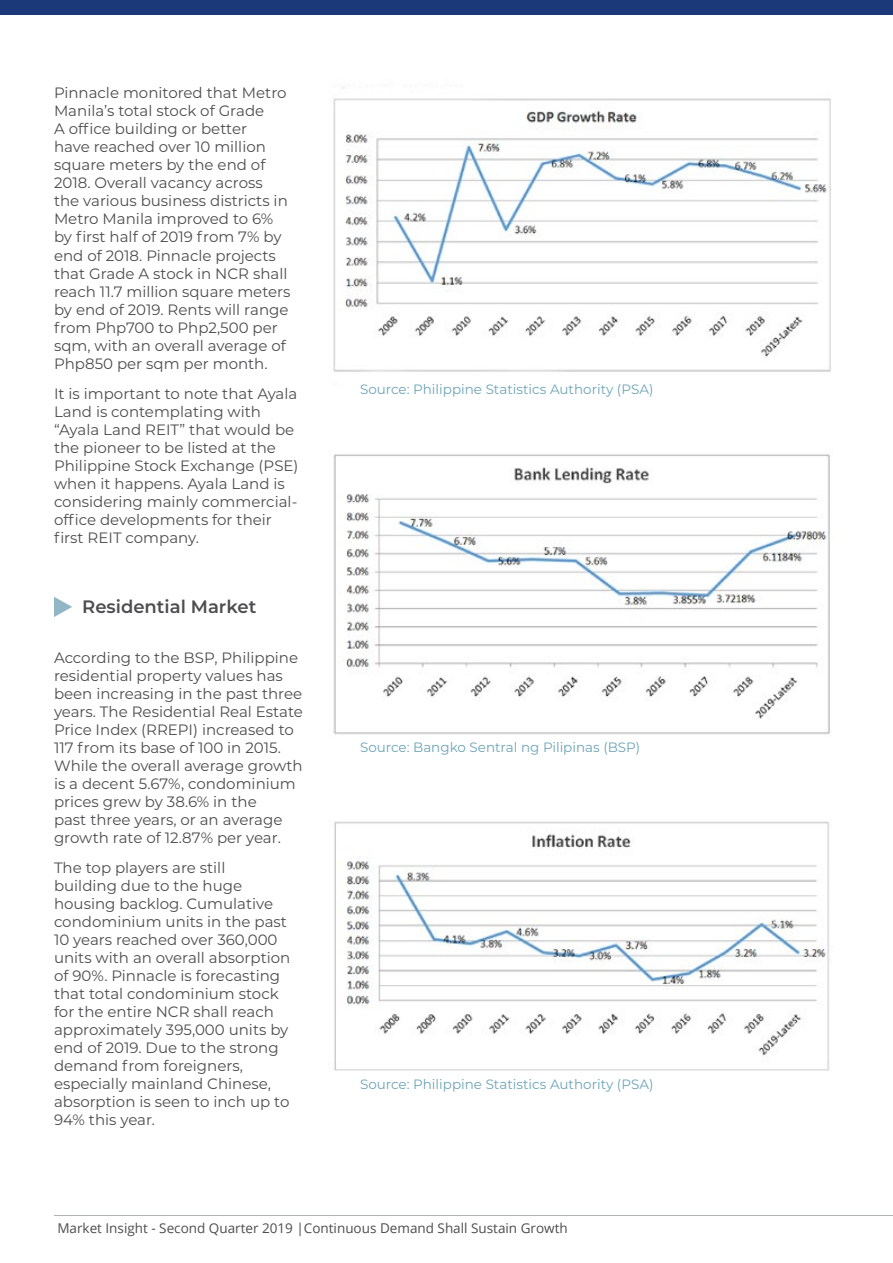
<style>
.page{position:relative;width:893px;height:1263px;background:#fff}
.page>*{position:absolute;margin:0;border:0;box-sizing:border-box;transform-origin:0 0}
.t1{font:600 18px "Montserrat";color:#4d4d4f}
.t2{font:15px/18px "Montserrat";color:#4d4d4f}
.t3{font:13.5px "Montserrat";color:#6da4b7}
.t4{font:13.5px "Open Sans";color:#4d4d4f}
</style>
<div class="page">
<div style="left:0;top:0;width:893px;height:15px;background:#1b3878"></div>
<hr style="left:54px;top:1215px;width:839px;height:1px;background:#b1b4b6">
<svg style="left:54px;top:597px;width:18px;height:20px"></svg>
<img style="left:333px;top:86px;width:498px;height:286px">
<img style="left:333px;top:454px;width:497px;height:281px">
<img style="left:334px;top:821px;width:496px;height:250px">
<p class="t2" style="left:54px;top:84px;width:238px">Pinnacle monitored that Metro<br>Manila’s total stock of Grade<br>A office building or better<br>have reached over 10 million square meters by the end of<br>2018. Overall vacancy across the various business districts in<br>Metro Manila improved to 6% by first half of 2019 from 7% by end of 2018. Pinnacle projects that Grade A stock in NCR shall reach 11.7 million square meters by end of 2019. Rents will range from Php700 to Php2,500 per sqm, with an overall average of<br>Php850 per sqm per month.</p>
<p class="t2" style="left:54px;top:384px;width:246px">It is important to note that Ayala<br>Land is contemplating with “Ayala Land REIT” that would be the pioneer to be listed at the<br>Philippine Stock Exchange (PSE) when it happens. Ayala Land is considering mainly commercial&shy;office developments for their first REIT company.</p>
<p class="t1" style="left:82px;top:593px;width:176px">Residential Market</p>
<p class="t2" style="left:54px;top:648px;width:250px">According to the BSP, Philippine residential property values has been increasing in the past three years. The Residential Real Estate<br>Price Index (RREPI) increased to<br>117 from its base of 100 in 2015.<br>While the overall average growth is a decent 5.67%, condominium prices grew by 38.6% in the<br>past three years, or an average growth rate of 12.87% per year.</p>
<p class="t2" style="left:54px;top:858px;width:238px">The top players are still building due to the huge housing backlog. Cumulative condominium units in the past<br>10 years reached over 360,000 units with an overall absorption of 90%. Pinnacle is forecasting that total condominium stock for the entire NCR shall reach approximately 395,000 units by end of 2019. Due to the strong demand from foreigners, especially mainland Chinese, absorption is seen to inch up to<br>94% this year.</p>
<p class="t3" style="left:360px;top:380px;width:295px">Source: Philippine Statistics Authority (PSA)</p>
<p class="t3" style="left:360px;top:738px;width:282px">Source: Bangko Sentral ng Pilipinas (BSP)</p>
<p class="t3" style="left:360px;top:1075px;width:295px">Source: Philippine Statistics Authority (PSA)</p>
<p class="t4" style="left:57px;top:1219px;width:512px">Market Insight - Second Quarter 2019 |Continuous Demand Shall Sustain Growth</p>
</div>
